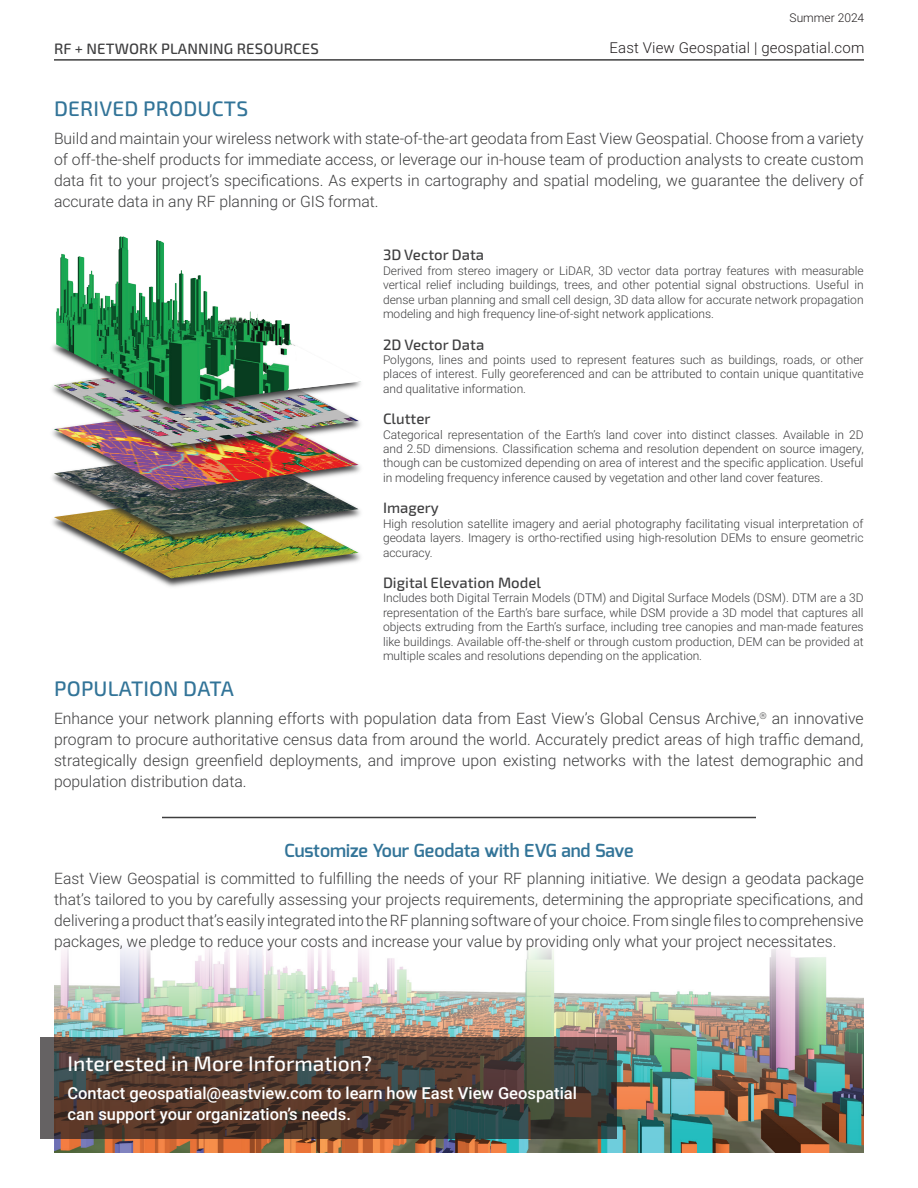
<style>
.page{position:relative;width:918px;height:1188px;background:#fff}
.page>*{position:absolute;margin:0;border:0;box-sizing:border-box;transform-origin:0 0}
.t1{font:500 21px "Exo 2.0";letter-spacing:.01em;color:#327498}
.t2{font:500 21px "Exo 2.0";color:#fff}
.t3{font:600 18px "Exo";color:#327498}
.t4{font:500 16.5px/21px "Roboto";color:#fff}
.t5{font:300 15.75px/21px "Roboto";color:#3e3e3f;text-align:justify}
.t6{font:500 15px "Exo 2.0";color:#3e3e3f}
.t7{font:300 15px "Roboto";letter-spacing:.01em;color:#231f20}
.t8{font:300 12px/14.4px "Roboto";color:#3e3e3f;text-align:justify}
.t9{font:300 12px "Roboto";color:#231f20}
</style>
<div class="page">
<img style="left:54px;top:945px;width:810px;height:208px">
<hr style="left:54px;top:59px;width:810px;height:2px;background:#3e3e3f">
<svg style="left:40px;top:1038px;width:577px;height:101px"></svg>
<img style="left:134px;top:568px;width:177px;height:19px">
<img style="left:53px;top:524px;width:308px;height:44px">
<img style="left:52px;top:482px;width:309px;height:42px">
<img style="left:52px;top:344px;width:309px;height:138px">
<img style="left:56px;top:236px;width:305px;height:170px">
<svg style="left:295px;top:345px;width:66px;height:44px"></svg>
<hr style="left:162px;top:817px;width:594px;height:1px;background:#3e3e3f">
<p class="t9" style="left:790px;top:10px;width:76px">Summer 2024</p>
<p class="t6" style="left:54px;top:40px;width:266px">RF + NETWORK PLANNING RESOURCES</p>
<p class="t7" style="left:609px;top:37px;width:256px">East View Geospatial | geospatial.com</p>
<h1 class="t1" style="left:54px;top:96px;width:196px">DERIVED PRODUCTS</h1>
<p class="t5" style="left:54px;top:127px;width:811px">Build and maintain your wireless network with state-of-the-art geodata from East View Geospatial. Choose from a variety of off-the-shelf products for immediate access, or leverage our in-house team of production analysts to create custom data fit to your project’s specifications. As experts in cartography and spatial modeling, we guarantee the delivery of accurate data in any RF planning or GIS format.</p>
<p class="t6" style="left:383px;top:246px;width:103px">3D Vector Data</p>
<p class="t8" style="left:383px;top:263px;width:482px">Derived from stereo imagery or LiDAR, 3D vector data portray features with measurable vertical relief including buildings, trees, and other potential signal obstructions. Useful in dense urban planning and small cell design, 3D data allow for accurate network propagation modeling and high frequency line-of-sight network applications.</p>
<p class="t6" style="left:383px;top:335px;width:103px">2D Vector Data</p>
<p class="t8" style="left:383px;top:352px;width:482px">Polygons, lines and points used to represent features such as buildings, roads, or other places of interest. Fully georeferenced and can be attributed to contain unique quantitative and qualitative information.</p>
<p class="t6" style="left:383px;top:410px;width:49px">Clutter</p>
<p class="t8" style="left:383px;top:427px;width:482px">Categorical representation of the Earth’s land cover into distinct classes. Available in 2D and 2.5D dimensions. Classification schema and resolution dependent on source imagery, though can be customized depending on area of interest and the specific application. Useful in modeling frequency inference caused by vegetation and other land cover features.</p>
<p class="t6" style="left:383px;top:499px;width:57px">Imagery</p>
<p class="t8" style="left:383px;top:516px;width:482px">High resolution satellite imagery and aerial photography facilitating visual interpretation of geodata layers. Imagery is ortho-rectified using high-resolution DEMs to ensure geometric accuracy.</p>
<p class="t6" style="left:383px;top:574px;width:160px">Digital Elevation Model</p>
<p class="t8" style="left:383px;top:591px;width:482px">Includes both Digital Terrain Models (DTM) and Digital Surface Models (DSM). DTM are a 3D representation of the Earth’s bare surface, while DSM provide a 3D model that captures all objects extruding from the Earth’s surface, including tree canopies and man-made features like buildings. Available off-the-shelf or through custom production, DEM can be provided at multiple scales and resolutions depending on the application.</p>
<h1 class="t1" style="left:54px;top:677px;width:181px">POPULATION DATA</h1>
<p class="t5" style="left:54px;top:708px;width:811px">Enhance your network planning efforts with population data from East View’s Global Census Archive,<sup>®</sup> an innovative program to procure authoritative census data from around the world. Accurately predict areas of high traffic demand, strategically design greenfield deployments, and improve upon existing networks with the latest demographic and population distribution data.</p>
<h2 class="t3" style="left:284px;top:839px;width:351px">Customize Your Geodata with EVG and Save</h2>
<p class="t5" style="left:54px;top:868px;width:811px">East View Geospatial is committed to fulfilling the needs of your RF planning initiative. We design a geodata package that’s tailored to you by carefully assessing your projects requirements, determining the appropriate specifications, and delivering a product that’s easily integrated into the RF planning software of your choice. From single files to comprehensive packages, we pledge to reduce your costs and increase your value by providing only what your project necessitates.</p>
<h1 class="t2" style="left:68px;top:1052px;width:306px">Interested in More Information?</h1>
<h3 class="t4" style="left:68px;top:1082px;width:511px">Contact geospatial@eastview.com to learn how East View Geospatial can support your organization’s needs.</h3>
</div>
